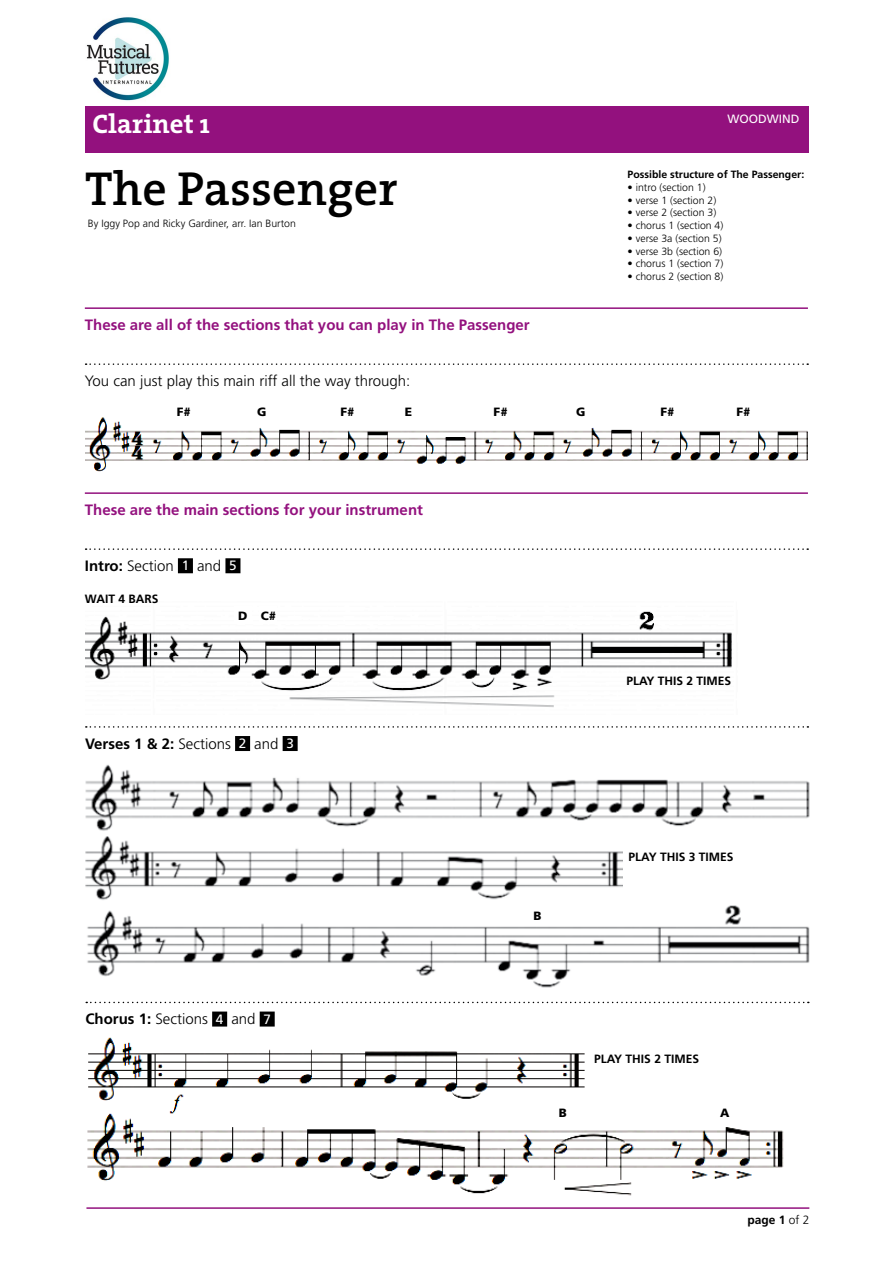
<style>
.page{position:relative;width:893px;height:1263px;background:#fff}
.page>*{position:absolute;margin:0;border:0;box-sizing:border-box;transform-origin:0 0}
.t1{font:600 48px "The Serif";color:#000}
.t2{font:700 27px "The Serif";color:#fff}
.t3{font:300 15px "Frutiger";color:#000}
.t4{font:700 15px "Frutiger";color:#93117e}
.t5{font:700 12px "Frutiger";color:#000}
.t6{font:900 12px "Frutiger";color:#000}
.t7{font:12px "Frutiger";color:#fff}
.t8{font:300 10.5px "Frutiger";color:#000}
.t9{font:700 10.5px "Frutiger";color:#000}
.s1{font-weight:700}
.s2{font-weight:400;font-size:13.5px;color:#fff}
.s3{font-weight:300}
</style>
<div class="page">
<img style="left:87px;top:1116px;width:697px;height:80px">
<img style="left:88px;top:1037px;width:497px;height:79px">
<img style="left:85px;top:611px;width:647px;height:96px">
<img style="left:87px;top:905px;width:723px;height:83px">
<img style="left:85px;top:836px;width:537px;height:72px">
<img style="left:86px;top:764px;width:724px;height:67px">
<img style="left:85px;top:417px;width:723px;height:55px">
<div style="left:85px;top:106px;width:723px;height:47px;background:#93117e"></div>
<hr style="left:85px;top:307px;width:723px;height:2px;background:#93117e">
<svg style="left:86px;top:363px;width:722px;height:2px"></svg>
<hr style="left:86px;top:1207px;width:723px;height:2px;background:#93117e">
<hr style="left:85px;top:492px;width:723px;height:2px;background:#93117e">
<svg style="left:86px;top:548px;width:722px;height:2px"></svg>
<div style="left:178px;top:558px;width:15px;height:15px;background:#000"></div>
<div style="left:225px;top:558px;width:15px;height:15px;background:#000"></div>
<div style="left:175px;top:402px;width:18px;height:18px;background:#fff"></div>
<div style="left:253px;top:402px;width:18px;height:18px;background:#fff"></div>
<div style="left:339px;top:402px;width:18px;height:18px;background:#fff"></div>
<div style="left:399px;top:402px;width:18px;height:18px;background:#fff"></div>
<div style="left:492px;top:402px;width:18px;height:18px;background:#fff"></div>
<div style="left:572px;top:402px;width:18px;height:18px;background:#fff"></div>
<div style="left:554px;top:1103px;width:18px;height:18px;background:#fff"></div>
<div style="left:716px;top:1103px;width:18px;height:18px;background:#fff"></div>
<div style="left:659px;top:402px;width:18px;height:18px;background:#fff"></div>
<div style="left:735px;top:402px;width:18px;height:18px;background:#fff"></div>
<div style="left:234px;top:607px;width:18px;height:17px;background:#fff"></div>
<div style="left:259px;top:607px;width:18px;height:17px;background:#fff"></div>
<svg style="left:86px;top:726px;width:722px;height:2px"></svg>
<div style="left:235px;top:736px;width:15px;height:15px;background:#000"></div>
<div style="left:283px;top:736px;width:15px;height:15px;background:#000"></div>
<svg style="left:86px;top:1002px;width:723px;height:1px"></svg>
<div style="left:212px;top:1011px;width:15px;height:15px;background:#000"></div>
<div style="left:260px;top:1011px;width:15px;height:15px;background:#000"></div>
<div style="left:528px;top:907px;width:18px;height:17px;background:#fff"></div>
<img style="left:86px;top:17px;width:83px;height:84px">
<h2 class="t2" style="left:92px;top:102px;width:119px">Clarinet 1</h2>
<h1 class="t1" style="left:85px;top:149px;width:314px">The Passenger</h1>
<p class="t8" style="left:88px;top:217px;width:209px">By Iggy Pop and Ricky Gardiner, arr. Ian Burton</p>
<h3 class="t4" style="left:85px;top:316px;width:446px">These are all of the sections that you can play in The Passenger</h3>
<h3 class="t3" style="left:85px;top:372px;width:327px">You can just play this main riff all the way through:</h3>
<p class="t6" style="left:177px;top:404px;width:16px">F#</p>
<p class="t6" style="left:257px;top:404px;width:11px">G</p>
<p class="t6" style="left:341px;top:404px;width:16px">F#</p>
<p class="t6" style="left:405px;top:404px;width:9px">E</p>
<p class="t6" style="left:494px;top:404px;width:16px">F#</p>
<p class="t6" style="left:576px;top:404px;width:11px">G</p>
<h3 class="t4" style="left:85px;top:501px;width:340px">These are the main sections for your instrument</h3>
<h3 class="t3" style="left:85px;top:557px;width:153px"><span class="s1">Intro:</span> Section <span class="s2">1</span> and <span class="s2">5</span></h3>
<p class="t5" style="left:85px;top:591px;width:75px">WAIT 4 bars</p>
<p class="t6" style="left:238px;top:609px;width:40px">D C#</p>
<h3 class="t3" style="left:85px;top:735px;width:210px"><span class="s1">Verses 1 &amp; 2:</span> Sections <span class="s2">2</span> and <span class="s2">3</span></h3>
<p class="t7" style="left:728px;top:112px;width:73px">WOODWIND</p>
<p class="t9" style="left:628px;top:168px;width:178px">Possible structure of The Passenger:</p>
<p class="t8" style="left:628px;top:181px;width:79px">• intro (section 1)</p>
<p class="t8" style="left:628px;top:194px;width:90px">• verse 1 (section 2)</p>
<p class="t8" style="left:628px;top:207px;width:90px">• verse 2 (section 3)</p>
<p class="t8" style="left:628px;top:220px;width:97px">• chorus 1 (section 4)</p>
<p class="t8" style="left:628px;top:232px;width:95px">• verse 3a (section 5)</p>
<p class="t8" style="left:628px;top:245px;width:96px">• verse 3b (section 6)</p>
<p class="t8" style="left:628px;top:258px;width:97px">• chorus 1 (section 7)</p>
<p class="t8" style="left:628px;top:270px;width:97px">• chorus 2 (section 8)</p>
<p class="t6" style="left:661px;top:404px;width:16px">F#</p>
<p class="t6" style="left:737px;top:404px;width:16px">F#</p>
<p class="t5" style="left:626px;top:674px;width:106px">Play this 2 tim es</p>
<h3 class="t3" style="left:85px;top:1011px;width:187px"><span class="s1">Chorus 1:</span> Sections <span class="s2">4</span> and <span class="s2">7</span></h3>
<p class="t6" style="left:533px;top:909px;width:8px">B</p>
<p class="t5" style="left:628px;top:850px;width:106px">Play this 3 tim es</p>
<p class="t5" style="left:594px;top:1052px;width:106px">Play this 2 tim es</p>
<p class="t6" style="left:559px;top:1105px;width:10px">B</p>
<p class="t6" style="left:720px;top:1105px;width:11px">A</p>
<p class="t5" style="left:747px;top:1212px;width:64px">page 1 <span class="s3">of 2</span></p>
</div>
